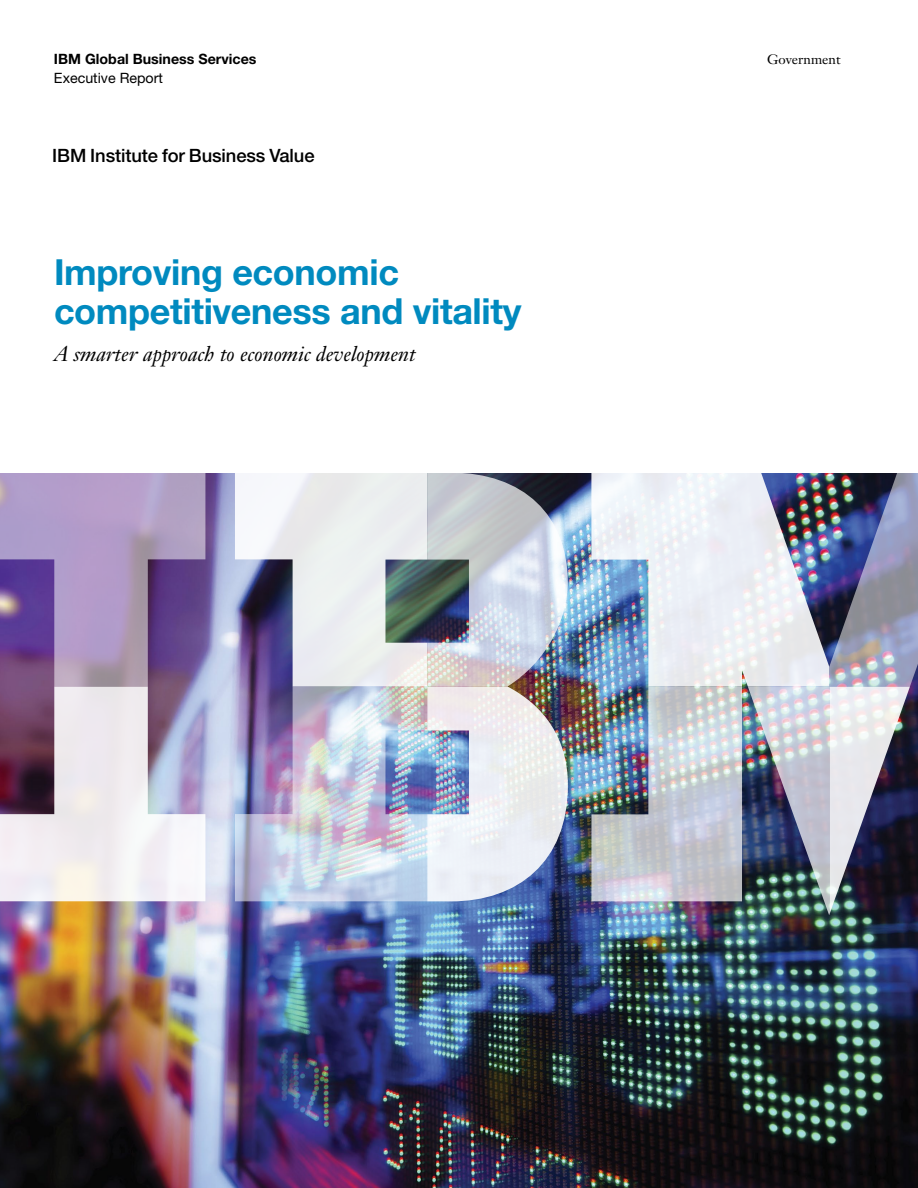
<style>
.page{position:relative;width:918px;height:1188px;background:#fff}
.page>*{position:absolute;margin:0;border:0;box-sizing:border-box;transform-origin:0 0}
.t1{font:700 36px/39px "Helvetica Neue LT Std";letter-spacing:-.01em;color:#008abf}
.t2{font:italic 21px "Janson Text LT Std";color:#000}
.t3{font:500 18.3px "Helvetica Neue LT Std";letter-spacing:-.005em;color:#000}
.t4{font:700 14.25px "Helvetica Neue LT Std";color:#000}
.t5{font:14.25px "Helvetica Neue LT Std";color:#000}
.t6{font:13.5px "Janson Text LT Std";color:#000}
</style>
<div class="page">
<img style="left:0;top:473px;width:918px;height:715px">
<img style="left:591px;top:687px;width:238px;height:228px">
<svg style="left:0;top:473px;width:205px;height:213px;background:#987fb0"></svg>
<svg style="left:0;top:686px;width:205px;height:215px;fill:#eee9ed"></svg>
<img style="left:829px;top:473px;width:89px;height:442px">
<img style="left:591px;top:473px;width:238px;height:214px">
<img style="left:235px;top:473px;width:333px;height:428px">
<p class="t4" style="left:54px;top:50px;width:204px">IBM Global Business Services</p>
<p class="t5" style="left:54px;top:70px;width:110px">Executive Report</p>
<p class="t3" style="left:52px;top:144px;width:264px">IBM Institute for Business Value</p>
<p class="t1" style="left:54px;top:252px;width:469px">Improving economic competitiveness and vitality</p>
<p class="t2" style="left:54px;top:341px;width:363px">A smarter approach to economic development</p>
<p class="t6" style="left:767px;top:51px;width:75px">Government</p>
</div>
